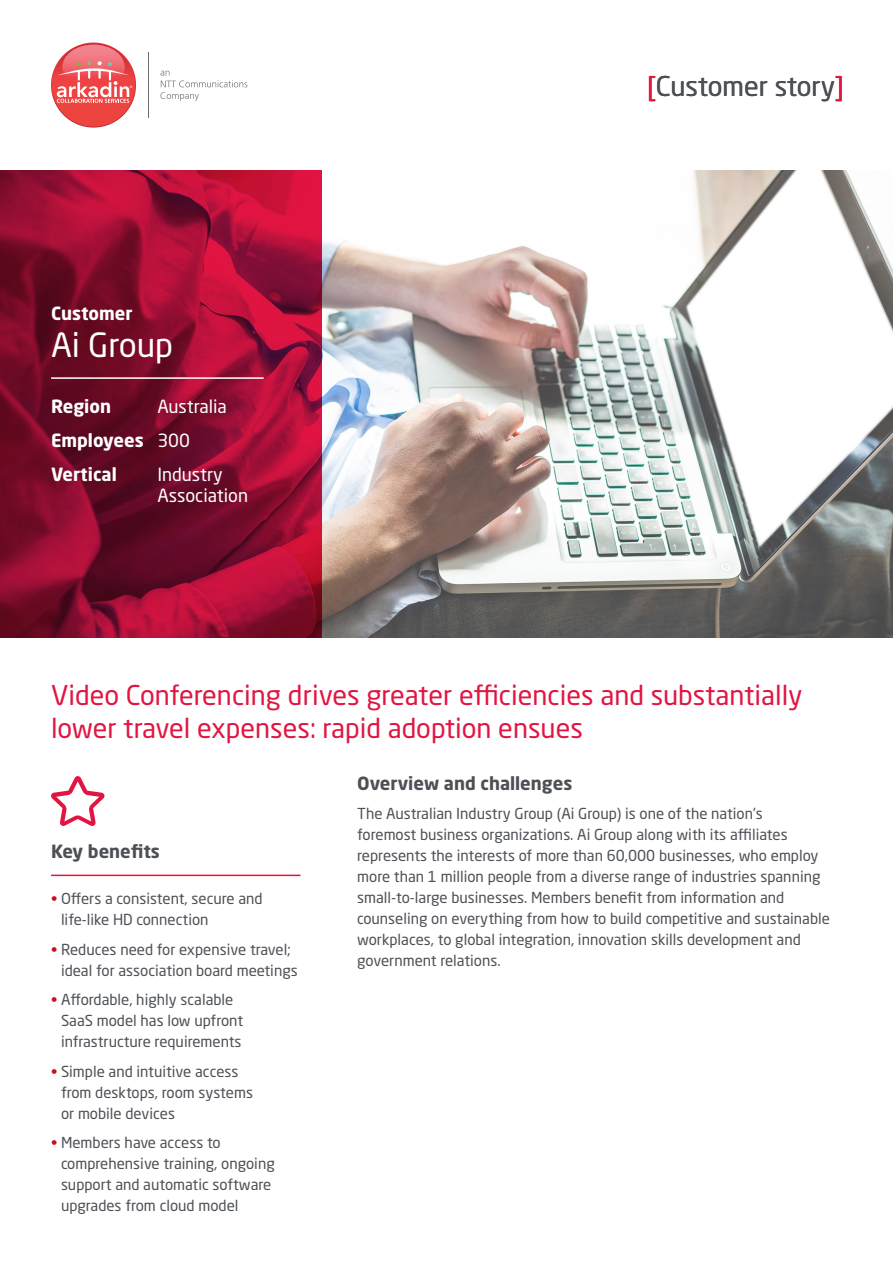
<style>
.page{position:relative;width:893px;height:1263px;background:#fff}
.page>*{position:absolute;margin:0;border:0;box-sizing:border-box;transform-origin:0 0}
.Front_-_CS_company{font:33px "Neo Sans Std";color:#fff}
.Front_-_Main_heading{font:27px/33px "Neo Sans Std";color:#e21542}
.Front_-_CS_Title_hea{font:27px "Neo Sans Std";color:#4d5156}
.Front_-_CS_identity{font:700 18px "Neo Sans Std";color:#fff}
.Front_-_CS_value{font:18px/21px "Neo Sans Std";color:#fff}
.Subhead{font:700 18px "Neo Sans Std";color:#4d5156}
.Front_-_Subhead_line{font:700 18px "Neo Sans Std";color:#4d5156}
.Current_text{font:15px/21px "Neo Sans Std";color:#4d5156}
.s1{color:#e21542}
.s2{color:#cb0d1c}
</style>
<div class="page">
<img style="left:322px;top:170px;width:571px;height:468px">
<hr style="left:51px;top:875px;width:249px;height:1px;background:#e21542">
<svg style="left:51px;top:776px;width:54px;height:50px"></svg>
<svg style="left:0;top:170px;width:322px;height:468px;background:#8d0d2f"></svg>
<hr style="left:148px;top:52px;width:1px;height:66px;background:#6c6d70">
<svg style="left:51px;top:43px;width:85px;height:85px"></svg>
<div style="left:52px;top:43px;width:83px;height:84px;background:#ee443f;border-radius:42px"></div>
<svg style="left:57px;top:44px;width:75px;height:59px"></svg>
<svg style="left:160px;top:71px;width:87px;height:30px"></svg>
<hr style="left:51px;top:377px;width:213px;height:2px;background:#fff">
<p class="Front_-_CS_identity" style="left:51px;top:302px;width:83px">Customer</p>
<p class="Front_-_CS_company" style="left:51px;top:324px;width:124px">Ai Group</p>
<p class="Front_-_CS_identity" style="left:51px;top:395px;width:62px">Region</p>
<p class="Front_-_CS_identity" style="left:51px;top:429px;width:94px">Employees</p>
<p class="Front_-_CS_identity" style="left:51px;top:462px;width:67px">Vertical</p>
<p class="Front_-_CS_value" style="left:157px;top:396px;width:71px">Australia</p>
<p class="Front_-_CS_value" style="left:157px;top:429px;width:34px">300</p>
<p class="Front_-_CS_value" style="left:157px;top:463px;width:92px">Industry<br>Association</p>
<p class="Front_-_CS_Title_hea" style="left:647px;top:69px;width:199px"><span class="s1">[</span>Customer story<span class="s1">]</span></p>
<p class="Front_-_Main_heading" style="left:51px;top:678px;width:753px">Video Conferencing drives greater efficiencies and substantially lower travel expenses: rapid adoption ensues</p>
<p class="Subhead" style="left:357px;top:772px;width:217px">Overview and challenges</p>
<p class="Current_text" style="left:357px;top:803px;width:474px">The Australian Industry Group (Ai Group) is one of the nation’s<br>foremost business organizations. Ai Group along with its affiliates represents the interests of more than 60,000 businesses, who employ more than 1 million people from a diverse range of industries spanning small-to-large businesses. Members benefit from information and counseling on everything from how to build competitive and sustainable workplaces, to global integration, innovation skills development and government relations.</p>
<p class="Front_-_Subhead_line" style="left:51px;top:839px;width:110px">Key benefits</p>
<p class="Current_text" style="left:61px;top:888px;width:203px;text-indent:-10px"><span class="s2">•</span> Offers a consistent, secure and life-like HD connection</p>
<p class="Current_text" style="left:61px;top:938px;width:238px;text-indent:-10px"><span class="s2">•</span> Reduces need for expensive travel; ideal for association board meetings</p>
<p class="Current_text" style="left:61px;top:989px;width:184px;text-indent:-10px"><span class="s2">•</span> Affordable, highly scalable<br>SaaS model has low upfront infrastructure requirements</p>
<p class="Current_text" style="left:61px;top:1060px;width:194px;text-indent:-10px"><span class="s2">•</span> Simple and intuitive access from desktops, room systems or mobile devices</p>
<p class="Current_text" style="left:61px;top:1132px;width:215px;text-indent:-10px"><span class="s2">•</span> Members have access to comprehensive training, ongoing support and automatic software upgrades from cloud model</p>
</div>
